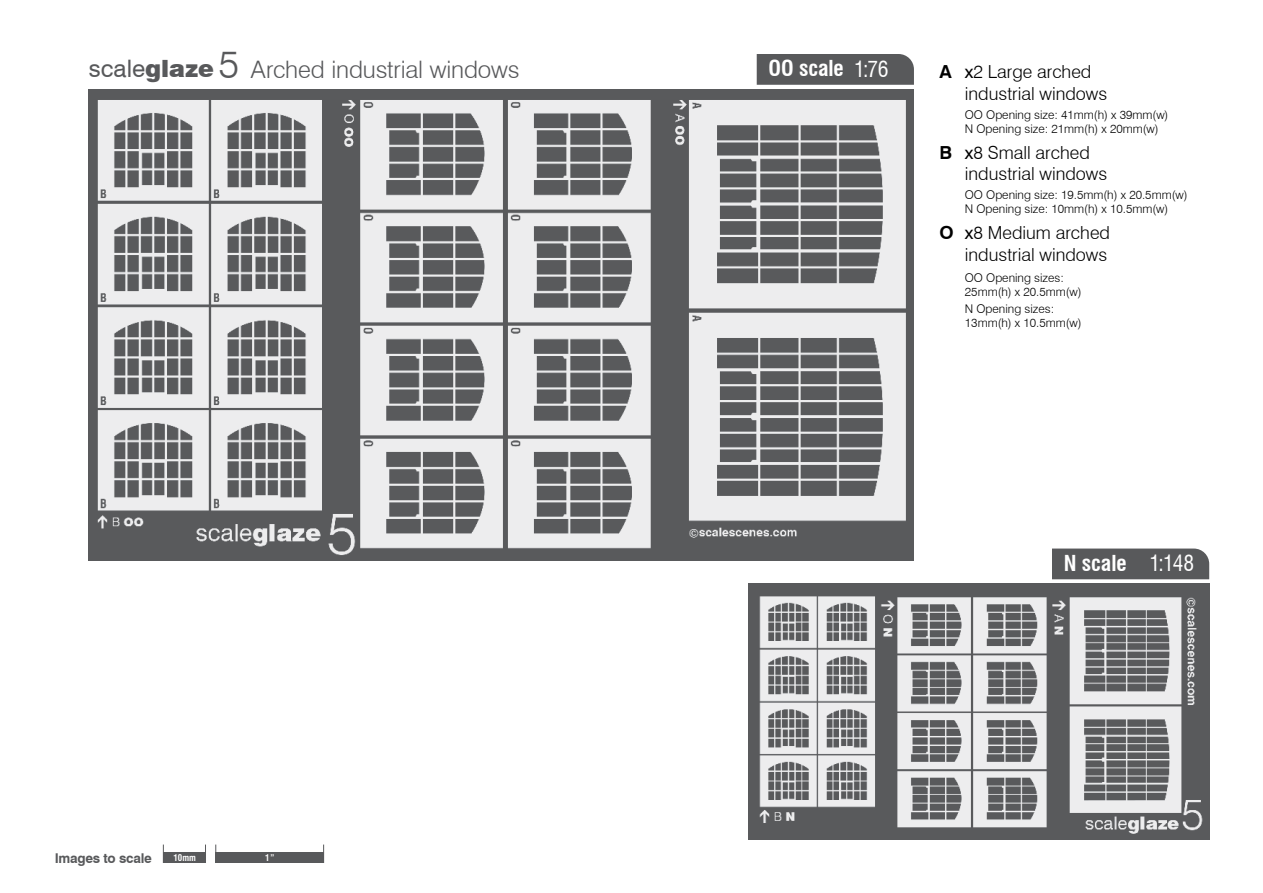
<style>
.page{position:relative;width:1263px;height:893px;background:#fff}
.page>*{position:absolute;margin:0;border:0;box-sizing:border-box;transform-origin:0 0}
.t1{font:300 24.15px "Swiss 721 BT";letter-spacing:-.005em;color:#58595b}
.t2{font:700 condensed 21.45px "Swiss 721 BT";color:#fff}
.t3{font:300 18px/21.6px "Swiss 721 BT";color:#000}
.t4{font:700 13.5px "Swiss 721 BT";letter-spacing:-.02em;color:#58595b}
.t5{font:300 12px/14.4px "Swiss 721 BT";color:#000}
.t6{font:700 condensed 9px "Swiss 721 BT";color:#fff}
.s1{font-weight:400}
.s2{font-weight:900;font-size:23.85px}
.s3{font-size:39px}
.s4{font-weight:700}
</style>
<div class="page">
<div style="left:163px;top:852px;width:43px;height:11px;background:#58595b"></div>
<svg style="left:215px;top:844px;width:1px;height:19px"></svg>
<div style="left:216px;top:852px;width:108px;height:11px;background:#58595b"></div>
<div style="left:757px;top:54px;width:157px;height:31px;background:#58595b"></div>
<div style="left:1052px;top:549px;width:157px;height:30px;background:#58595b"></div>
<img style="left:89px;top:89px;width:825px;height:472px">
<img style="left:748px;top:584px;width:461px;height:255px">
<h1 class="t1" style="left:89px;top:55px;width:432px"><span class="s1">scale</span><span class="s2">glaze</span> <span class="s3">5</span> Arched industrial windows</h1>
<p class="t4" style="left:55px;top:850px;width:99px">Images to scale</p>
<p class="t6" style="left:173px;top:852px;width:24px">10mm</p>
<p class="t6" style="left:265px;top:852px;width:11px">1”</p>
<h2 class="t2" style="left:768px;top:56px;width:122px">OO scale <span class="s1">1:76</span></h2>
<h3 class="t3" style="left:965px;top:61px;width:144px;text-indent:-26px"><span class="s4">A</span> <span class="s1">x</span>2 Large arched industrial windows</h3>
<p class="t5" style="left:965px;top:107px;width:205px">OO Opening size: 41mm(h) x 39mm(w)<br>N Opening size: 21mm(h) x 20mm(w)</p>
<h3 class="t3" style="left:965px;top:141px;width:144px;text-indent:-26px"><span class="s4">B</span> <span class="s1">x</span>8 Small arched industrial windows</h3>
<p class="t5" style="left:965px;top:188px;width:224px">OO Opening size: 19.5mm(h) x 20.5mm(w)<br>N Opening size: 10mm(h) x 10.5mm(w)</p>
<h3 class="t3" style="left:939px;top:222px;width:172px;text-align:right"><span class="s4">O</span> <span class="s1">x</span>8 Medium arched industrial windows</h3>
<p class="t5" style="left:965px;top:270px;width:118px">OO Opening sizes:<br>25mm(h) x 20.5mm(w)</p>
<p class="t5" style="left:965px;top:301px;width:118px">N Opening sizes:<br>13mm(h) x 10.5mm(w)</p>
<h2 class="t2" style="left:1064px;top:550px;width:132px">N scale <span class="s1">1:148</span></h2>
</div>
